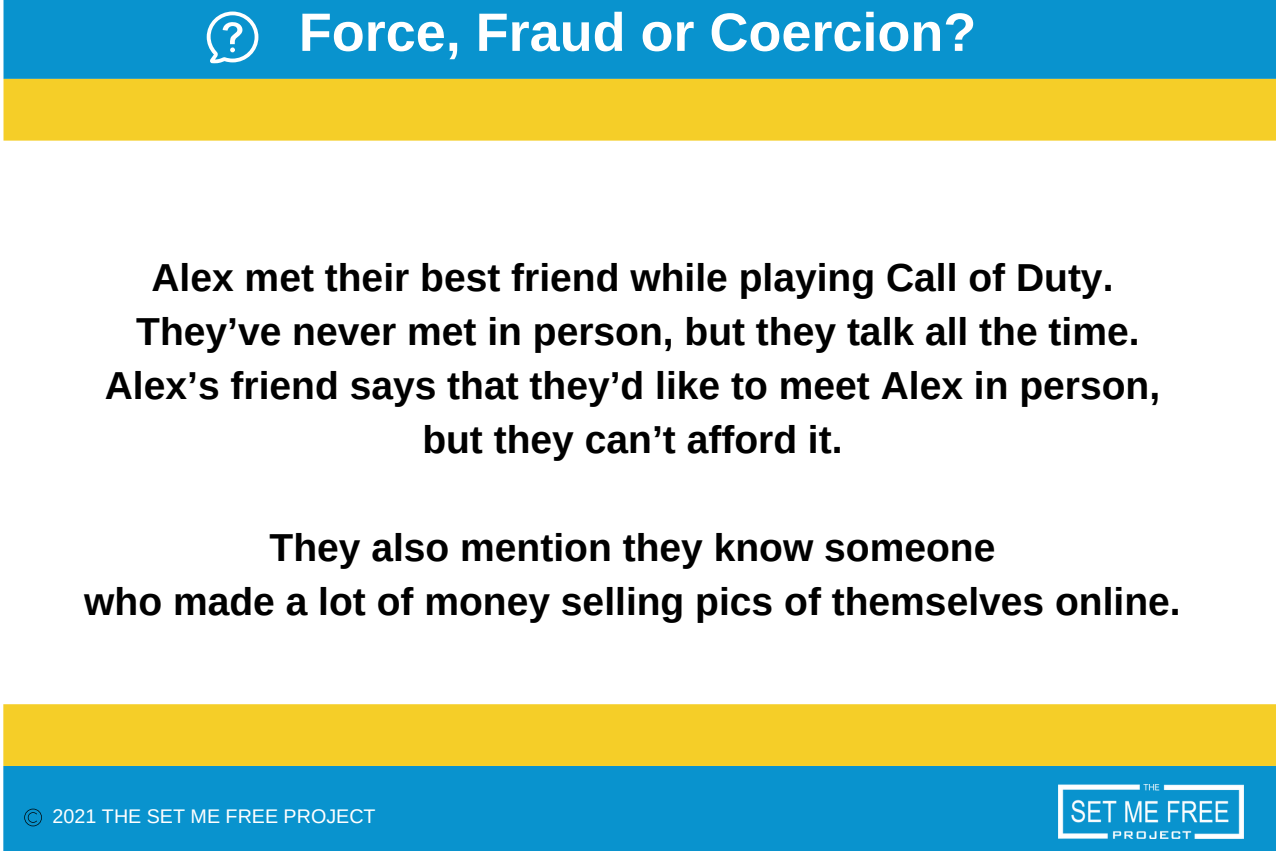
<style>
.page{position:relative;width:1276px;height:851px;background:#fff}
.page>*{position:absolute;margin:0;border:0;box-sizing:border-box;transform-origin:0 0}
.t1{font:700 54px "Arimo";color:#fff}
.t2{font:700 39px/54px "Arimo";color:#000;text-align:center}
.t3{font:19.8px "Arimo";color:#fff}
</style>
<div class="page">
<div style="left:4px;top:0;width:1272px;height:79px;background:#0993ce"></div>
<div style="left:4px;top:79px;width:1272px;height:62px;background:#f5ce28"></div>
<div style="left:3px;top:766px;width:1273px;height:84px;background:#0993ce"></div>
<div style="left:3px;top:704px;width:1273px;height:62px;background:#f5ce28"></div>
<svg style="left:24px;top:808px;width:18px;height:18px"></svg>
<svg style="left:207px;top:12px;width:51px;height:51px"></svg>
<img style="left:1059px;top:784px;width:184px;height:54px">
<h1 class="t1" style="left:299px;top:2px;width:679px">Force, Fraud or Coercion?</h1>
<p class="t2" style="left:105px;top:250px;width:1057px">Alex met their best friend while playing Call of Duty.<br>They’ve never met in person, but they talk all the time.<br>Alex’s friend says that they’d like to meet Alex in person, but they can’t afford it.</p>
<p class="t2" style="left:84px;top:520px;width:1098px">They also mention they know someone<br>who made a lot of money selling pics of themselves online.</p>
<p class="t3" style="left:53px;top:805px;width:324px">2021 THE SET ME FREE PROJECT</p>
</div>
